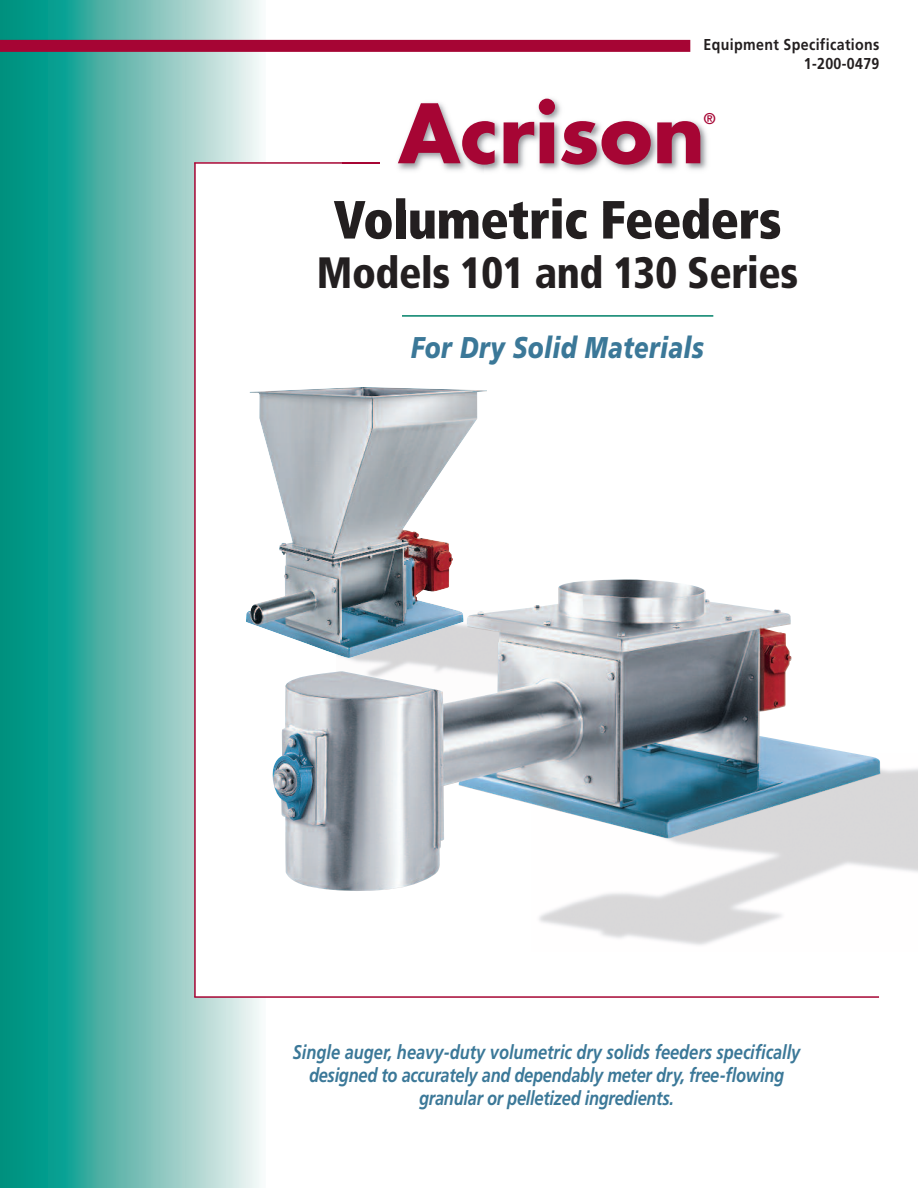
<style>
.page{position:relative;width:918px;height:1188px;background:#fff}
.page>*{position:absolute;margin:0;border:0;box-sizing:border-box;transform-origin:0 0}
.t1{font:700 79.65px "Futura";color:#a60534}
.t2{font:900 condensed 53.7px "Frutiger";letter-spacing:-.01em;color:#231f20;scale:.95 1}
.t3{font:900 condensed 43.95px "Frutiger";letter-spacing:-.01em;color:#231f20;scale:.95 1}
.t4{font:italic 900 30px "Frutiger";letter-spacing:.015em;color:#3b7898;scale:.8 1}
.t5{font:italic 700 19.8px/23.2px "Frutiger";letter-spacing:-.015em;color:#3b7898;text-align:center;scale:.83 1}
.t6{font:700 15.75px/19.4px "Frutiger";letter-spacing:.025em;color:#231f20;text-align:right;scale:.9 1}
.t7{font:15.6px "Frutiger";color:#a60534}
</style>
<div class="page">
<svg style="left:0;top:0;width:266px;height:1188px;background:#54b4aa"></svg>
<div style="left:196px;top:163px;width:219px;height:834px;background:#fff"></div>
<hr style="left:194px;top:163px;width:2px;height:834px;background:#a60534">
<hr style="left:194px;top:162px;width:225px;height:2px;background:#a60534">
<hr style="left:194px;top:996px;width:685px;height:2px;background:#a60534">
<div style="left:0;top:40px;width:690px;height:12px;background:#a60534"></div>
<hr style="left:402px;top:315px;width:311px;height:2px;background:#008168">
<img style="left:402px;top:98px;width:305px;height:104px">
<img style="left:402px;top:175px;width:13px;height:27px">
<img style="left:342px;top:198px;width:65px;height:12px">
<svg style="left:513px;top:202px;width:10px;height:8px"></svg>
<img style="left:552px;top:198px;width:157px;height:12px">
<img style="left:381px;top:153px;width:103px;height:22px">
<img style="left:246px;top:387px;width:241px;height:244px">
<img style="left:272px;top:579px;width:608px;height:313px">
<p class="t6" style="left:704px;top:36px;width:197px">Equipment Specifications<br>1-200-0479</p>
<h1 class="t1" style="left:398px;top:97px;width:308px">Acrison</h1>
<p class="t7" style="left:703px;top:112px;width:14px">®</p>
<h2 class="t2" style="left:334px;top:198px;width:473px">Volumetric Feeders</h2>
<h3 class="t3" style="left:317px;top:255px;width:508px">Models 101 and 130 Series</h3>
<h3 class="t4" style="left:411px;top:335px;width:367px">For Dry Solid Materials</h3>
<p class="t5" style="left:293px;top:1042px;width:613px">Single auger, heavy-duty volumetric dry solids feeders specifically designed to accurately and dependably meter dry, free-flowing granular or pelletized ingredients.</p>
</div>
